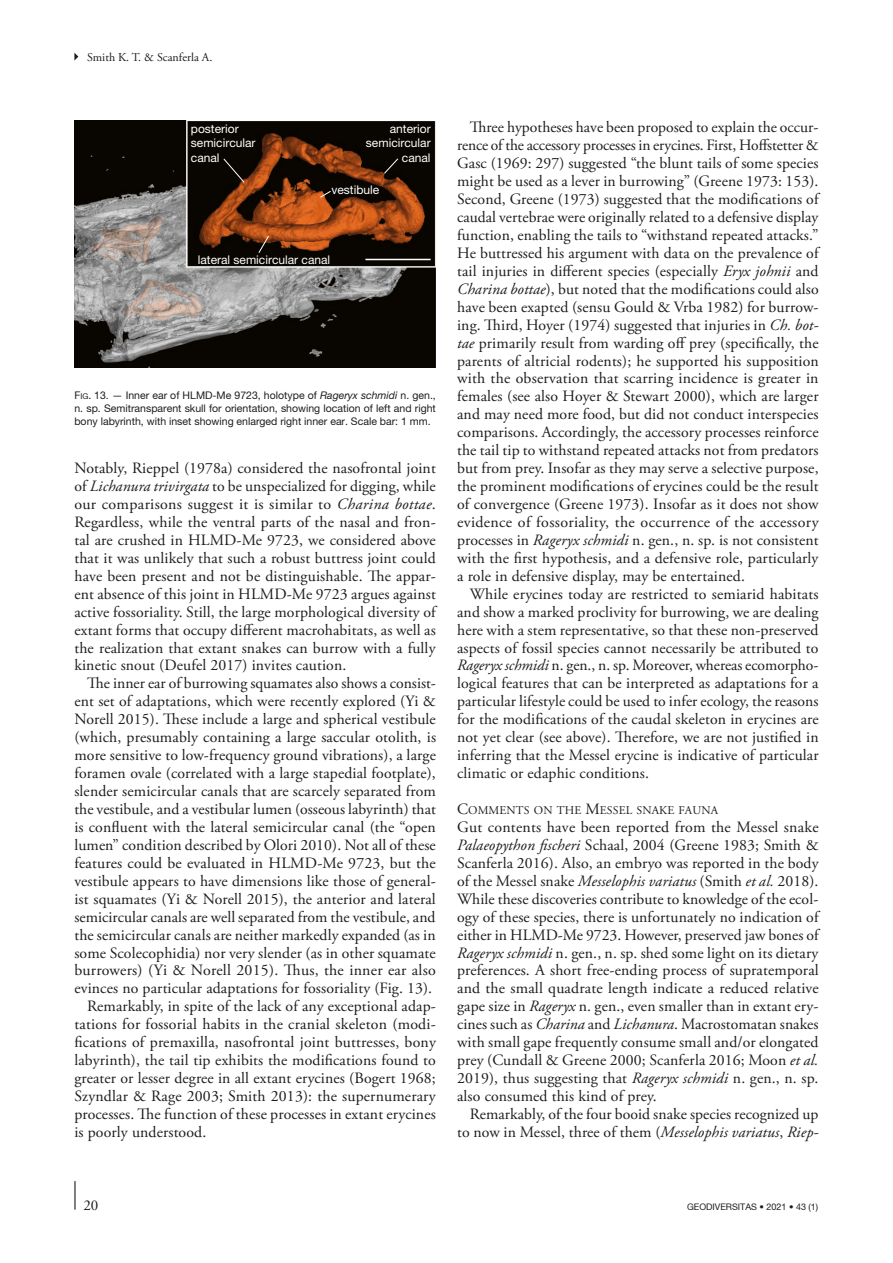
<style>
.page{position:relative;width:893px;height:1263px;background:#fff}
.page>*{position:absolute;margin:0;border:0;box-sizing:border-box;transform-origin:0 0}
.Texte_courant_Suite{font:15.75px/18px "Adobe Garamond Pro";letter-spacing:.01em;color:#1d1d1b;text-align:justify}
.Texte_courant_1er_pa{font:15.75px/18px "Adobe Garamond Pro";letter-spacing:.01em;color:#1d1d1b;text-align:justify}
.t1{font:15px "Adobe Garamond Pro";color:#1d1d1b}
.t2{font:12px/14.4px "Helvetica Neue";color:#fff}
.t3{font:12px "Adobe Garamond Pro";color:#1d1d1b}
.Titre_2{font:11.85px "Adobe Garamond";letter-spacing:.01em;color:#1d1d1b}
.t4{font:10.5px/12.8px "Helvetica Neue";color:#1d1d1b;text-align:justify}
.t5{font:9px "Helvetica Neue";color:#1d1d1b}
.s1{font-style:inherit}
.s2{font-size:7.8px}
.s3{font-style:italic}
.s4{font-size:15.75px}
</style>
<div class="page">
<hr style="left:74px;top:1181px;width:2px;height:29px;background:#1d1d1b">
<svg style="left:74px;top:53px;width:4px;height:8px"></svg>
<img style="left:74px;top:121px;width:362px;height:246px">
<svg style="left:223px;top:158px;width:176px;height:96px;background:#662e0f"></svg>
<hr style="left:365px;top:259px;width:66px;height:1px;background:#fff">
<p class="t3" style="left:87px;top:50px;width:127px">Smith K. T. &amp; Scanferla A.</p>
<p class="t2" style="left:191px;top:121px;width:66px">posterior semicircular canal</p>
<p class="t2" style="left:366px;top:121px;width:66px;text-align:right">anterior semicircular canal</p>
<p class="t2" style="left:332px;top:183px;width:49px">vestibule</p>
<p class="t2" style="left:198px;top:252px;width:134px">lateral semicircular canal</p>
<p class="t4" style="left:74px;top:389px;width:363px"><span class="s1">F</span><span class="s2">ig</span><span class="s1">. 13</span>. — Inner ear of HLMD-Me 9723, holotype of <span class="s3">Rageryx schmidi</span> n. gen., n. sp. Semitransparent skull for orientation, showing location of left and right bony labyrinth, with inset showing enlarged right inner ear. Scale bar: 1 mm.</p>
<p class="Texte_courant_Suite" style="left:74px;top:460px;width:363px">Notably, Rieppel (1978a) considered the nasofrontal joint of <span class="s3">Lichanura trivirgata</span> to be unspecialized for digging, while our comparisons suggest it is similar to <span class="s3">Charina bottae</span>.<br>Regardless, while the ventral parts of the nasal and fron&shy;tal are crushed in HLMD-Me 9723, we considered above that it was unlikely that such a robust buttress joint could have been present and not be distinguishable. The appar&shy;ent absence of this joint in HLMD-Me 9723 argues against active fossoriality. Still, the large morphological diversity of extant forms that occupy different macrohabitats, as well as the realization that extant snakes can burrow with a fully kinetic snout (Deufel 2017) invites caution.</p>
<p class="Texte_courant_Suite" style="left:74px;top:675px;width:363px;text-indent:13px">The inner ear of burrowing squamates also shows a consist&shy;ent set of adaptations, which were recently explored (Yi &amp; Norell 2015). These include a large and spherical vestibule (which, presumably containing a large saccular otolith, is more sensitive to low-frequency ground vibrations), a large foramen ovale (correlated with a large stapedial footplate), slender semicircular canals that are scarcely separated from the vestibule, and a vestibular lumen (osseous labyrinth) that is confluent with the lateral semicircular canal (the “open lumen” condition described by Olori 2010). Not all of these features could be evaluated in HLMD-Me 9723, but the vestibule appears to have dimensions like those of general&shy;ist squamates (Yi &amp; Norell 2015), the anterior and lateral semicircular canals are well separated from the vestibule, and the semicircular canals are neither markedly expanded (as in some Scolecophidia) nor very slender (as in other squamate burrowers) (Yi &amp; Norell 2015). Thus, the inner ear also evinces no particular adaptations for fossoriality (Fig. 13).</p>
<p class="Texte_courant_Suite" style="left:74px;top:998px;width:363px;text-indent:13px">Remarkably, in spite of the lack of any exceptional adap&shy;tations for fossorial habits in the cranial skeleton (modi&shy;fications of premaxilla, nasofrontal joint buttresses, bony labyrinth), the tail tip exhibits the modifications found to greater or lesser degree in all extant erycines (Bogert 1968; Szyndlar &amp; Rage 2003; Smith 2013): the supernumerary processes. The function of these processes in extant erycines is poorly understood.</p>
<p class="Texte_courant_Suite" style="left:457px;top:119px;width:363px;text-indent:13px">Three hypotheses have been proposed to explain the occur&shy;rence of the accessory processes in erycines. First, Hoffstetter &amp; Gasc (1969: 297) suggested “the blunt tails of some species might be used as a lever in burrowing” (Greene 1973: 153).<br>Second, Greene (1973) suggested that the modifications of caudal vertebrae were originally related to a defensive display function, enabling the tails to “withstand repeated attacks.” He buttressed his argument with data on the prevalence of tail injuries in different species (especially <span class="s3">Eryx johnii</span> and <span class="s3">Charina bottae</span>), but noted that the modifications could also have been exapted (sensu Gould &amp; Vrba 1982) for burrow&shy;ing. Third, Hoyer (1974) suggested that injuries in <span class="s3">Ch. bot&shy;tae</span> primarily result from warding off prey (specifically, the parents of altricial rodents); he supported his supposition with the observation that scarring incidence is greater in females (see also Hoyer &amp; Stewart 2000), which are larger and may need more food, but did not conduct interspecies comparisons. Accordingly, the accessory processes reinforce the tail tip to withstand repeated attacks not from predators but from prey. Insofar as they may serve a selective purpose, the prominent modifications of erycines could be the result of convergence (Greene 1973). Insofar as it does not show evidence of fossoriality, the occurrence of the accessory processes in <span class="s3">Rageryx schmidi</span> n. gen., n. sp. is not consistent with the first hypothesis, and a defensive role, particularly a role in defensive display, may be entertained.</p>
<p class="Texte_courant_Suite" style="left:457px;top:585px;width:363px;text-indent:13px">While erycines today are restricted to semiarid habitats and show a marked proclivity for burrowing, we are dealing here with a stem representative, so that these non-preserved aspects of fossil species cannot necessarily be attributed to <span class="s3">Rageryx schmidi</span> n. gen., n. sp. Moreover, whereas ecomorpho&shy;logical features that can be interpreted as adaptations for a particular lifestyle could be used to infer ecology, the reasons for the modifications of the caudal skeleton in erycines are not yet clear (see above). Therefore, we are not justified in inferring that the Messel erycine is indicative of particular climatic or edaphic conditions.</p>
<p class="Titre_2" style="left:457px;top:804px;width:263px"><span class="s4">C</span>OMMENTS ON THE <span class="s4">M</span>ESSEL SNAKE FAUNA</p>
<p class="Texte_courant_1er_pa" style="left:457px;top:818px;width:363px">Gut contents have been reported from the Messel snake <span class="s3">Palaeopython fischeri</span> Schaal, 2004 (Greene 1983; Smith &amp; Scanferla 2016). Also, an embryo was reported in the body of the Messel snake <span class="s3">Messelophis variatus</span> (Smith <span class="s3">et al.</span> 2018).<br>While these discoveries contribute to knowledge of the ecol&shy;ogy of these species, there is unfortunately no indication of either in HLMD-Me 9723. However, preserved jaw bones of <span class="s3">Rageryx schmidi</span> n. gen., n. sp. shed some light on its dietary preferences. A short free-ending process of supratemporal and the small quadrate length indicate a reduced relative gape size in <span class="s3">Rageryx</span> n. gen., even smaller than in extant ery&shy;cines such as <span class="s3">Charina</span> and <span class="s3">Lichanura</span>. Macrostomatan snakes with small gape frequently consume small and/or elongated prey (Cundall &amp; Greene 2000; Scanferla 2016; Moon <span class="s3">et al.<br></span>2019), thus suggesting that <span class="s3">Rageryx schmidi</span> n. gen., n. sp. also consumed this kind of prey.</p>
<p class="Texte_courant_Suite" style="left:457px;top:1105px;width:363px;text-align:right">Remarkably, of the four booid snake species recognized up to now in Messel, three of them (<span class="s3">Messelophis variatus</span>, <span class="s3">Riep-</span></p>
<p class="t1" style="left:83px;top:1196px;width:16px">20</p>
<p class="t5" style="left:687px;top:1201px;width:133px">GEODIVERSITAS • 2021 • 43 (1)</p>
</div>
